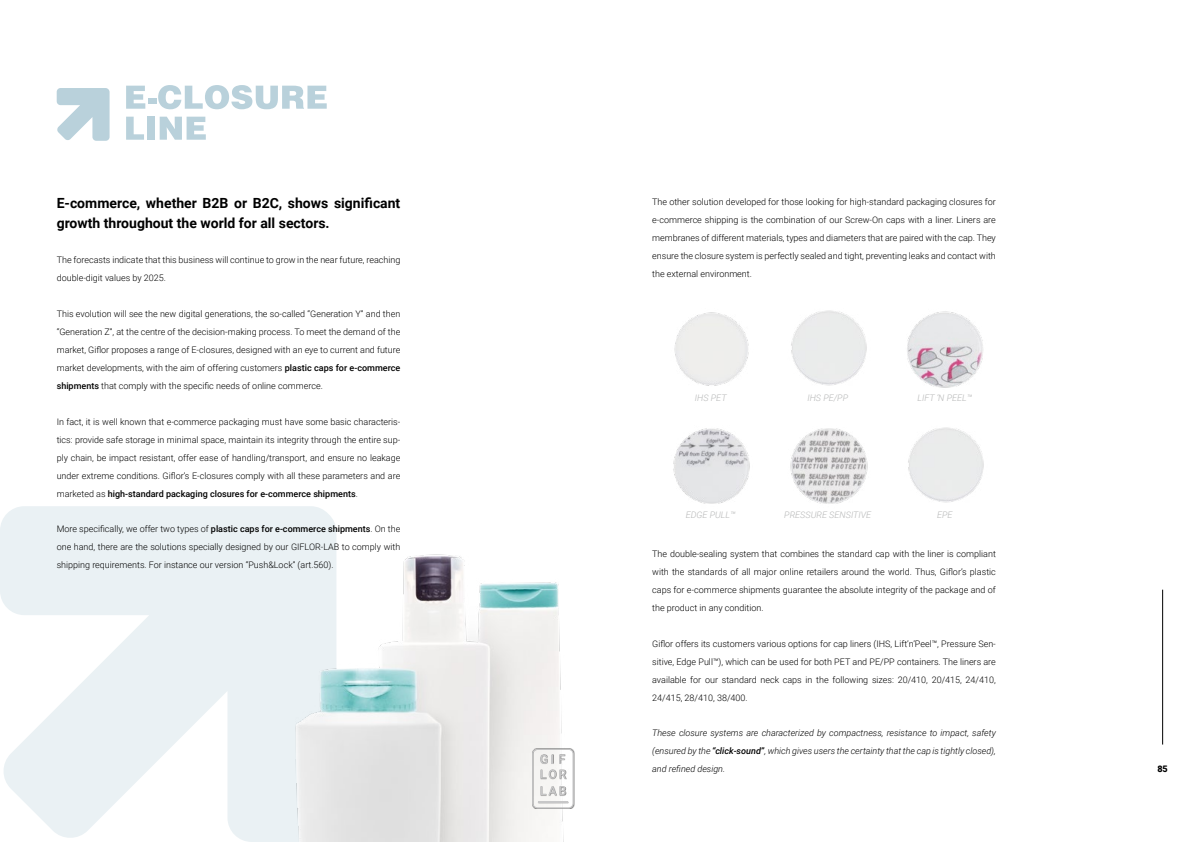
<style>
.page{position:relative;width:1191px;height:842px;background:#fff}
.page>*{position:absolute;margin:0;border:0;box-sizing:border-box;transform-origin:0 0}
.t1{font:700 14px/20px "Roboto";color:#000}
.t2{font:300 9px/18px "Roboto";color:#000;text-align:justify}
.t3{font:italic 300 9px/18px "Roboto";color:#000;text-align:justify}
.t4{font:italic 300 9px "Roboto";color:#b6b7b7}
.t5{font:900 9px "Roboto";color:#000}
.s1{font-weight:500}
</style>
<div class="page">
<svg style="left:0;top:506px;width:211px;height:332px;fill:#eaf1f4"></svg>
<img style="left:211px;top:506px;width:364px;height:336px">
<img style="left:673px;top:310px;width:311px;height:194px">
<hr style="left:1162px;top:590px;width:1px;height:154px;background:#000">
<svg style="left:57px;top:88px;width:53px;height:53px"></svg>
<svg style="left:126px;top:86px;width:19px;height:23px"></svg>
<div style="left:148px;top:98px;width:8px;height:5px;background:#b9d1db"></div>
<svg style="left:158px;top:85px;width:169px;height:24px"></svg>
<svg style="left:126px;top:117px;width:18px;height:23px"></svg>
<div style="left:147px;top:117px;width:8px;height:23px;background:#b9d1db"></div>
<svg style="left:160px;top:117px;width:46px;height:23px"></svg>
<div style="left:532px;top:748px;width:42px;height:61px;background:#000;opacity:.5"></div>
<svg style="left:532px;top:749px;width:42px;height:59px"></svg>
<h1 class="t1" style="left:57px;top:193px;width:345px">E-commerce, whether B2B or B2C, shows significant growth throughout the world for all sectors.</h1>
<p class="t2" style="left:57px;top:251px;width:345px">The forecasts indicate that this business will continue to grow in the near future, reaching double-digit values by 2025.</p>
<p class="t2" style="left:57px;top:305px;width:345px">This evolution will see the new digital generations, the so-called “Generation Y” and then “Generation Z”, at the centre of the decision-making process. To meet the demand of the market, Giflor proposes a range of E-closures, designed with an eye to current and future market developments, with the aim of offering customers <span class="s1">plastic caps for e-commerce shipments</span> that comply with the specific needs of online commerce.</p>
<p class="t2" style="left:57px;top:413px;width:345px">In fact, it is well known that e-commerce packaging must have some basic characteris&shy;tics: provide safe storage in minimal space, maintain its integrity through the entire sup&shy;ply chain, be impact resistant, offer ease of handling/transport, and ensure no leakage under extreme conditions. Giflor’s E-closures comply with all these parameters and are marketed as <span class="s1">high-standard packaging closures for e-commerce shipments</span>.</p>
<p class="t2" style="left:57px;top:520px;width:345px">More specifically, we offer two types of <span class="s1">plastic caps for e-commerce shipments</span>. On the one hand, there are the solutions specially designed by our GIFLOR-LAB to comply with shipping requirements. For instance our version “Push&amp;Lock” (art.560).</p>
<p class="t2" style="left:652px;top:192px;width:345px">The other solution developed for those looking for high-standard packaging closures for e-commerce shipping is the combination of our Screw-On caps with a liner. Liners are membranes of different materials, types and diameters that are paired with the cap. They ensure the closure system is perfectly sealed and tight, preventing leaks and contact with the external environment.</p>
<p class="t4" style="left:695px;top:392px;width:33px">IHS PET</p>
<p class="t4" style="left:686px;top:509px;width:51px">EDGE PULL™</p>
<p class="t4" style="left:807px;top:392px;width:42px">IHS PE/PP</p>
<p class="t4" style="left:784px;top:509px;width:88px">PRESSURE SENSITIVE</p>
<p class="t4" style="left:917px;top:392px;width:56px">LIFT ‘N PEEL™</p>
<p class="t4" style="left:937px;top:509px;width:17px">EPE</p>
<p class="t2" style="left:652px;top:544px;width:345px">The double-sealing system that combines the standard cap with the liner is compliant with the standards of all major online retailers around the world. Thus, Giflor’s plastic caps for e-commerce shipments guarantee the absolute integrity of the package and of the product in any condition.</p>
<p class="t2" style="left:652px;top:634px;width:345px">Giflor offers its customers various options for cap liners (IHS, Lift’n’Peel™, Pressure Sen&shy;sitive, Edge Pull™), which can be used for both PET and PE/PP containers. The liners are available for our standard neck caps in the following sizes: 20/410, 20/415, 24/410, 24/415, 28/410, 38/400.</p>
<p class="t3" style="left:652px;top:723px;width:345px">These closure systems are characterized by compactness, resistance to impact, safety (ensured by the <span class="s1">“click-sound”</span>, which gives users the certainty that the cap is tightly closed), and refined design.</p>
<p class="t5" style="left:1157px;top:762px;width:12px">85</p>
</div>
